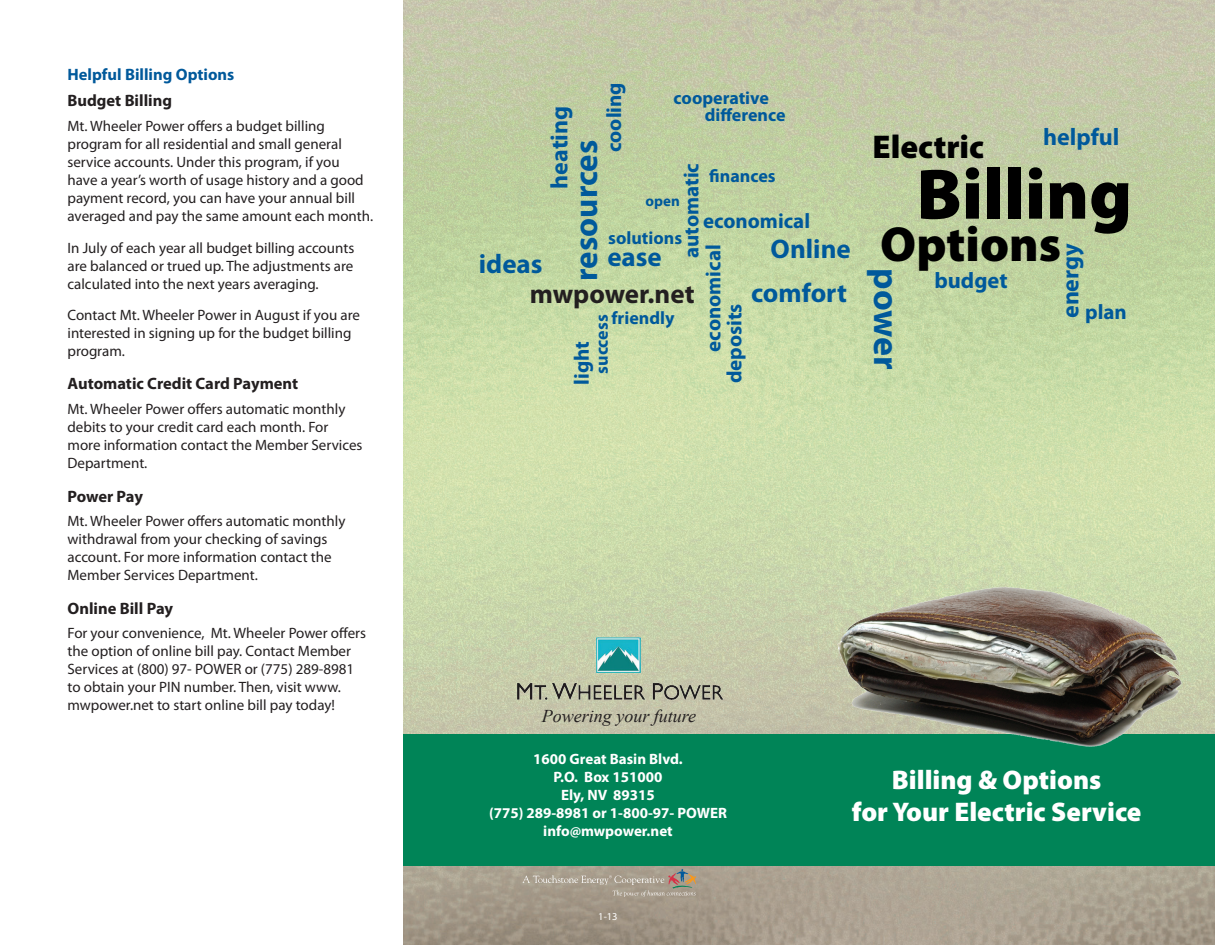
<style>
.page{position:relative;width:1215px;height:945px;background:#fff}
.page>*{position:absolute;margin:0;border:0;box-sizing:border-box;transform-origin:0 0}
.t1{font:900 72px "Myriad Pro";color:#000}
.t2{font:900 49.5px "Myriad Pro";color:#000}
.t3{font:700 36px "Myriad Pro";letter-spacing:-.005em;color:#00599b}
.t4{font:700 33px "Myriad Pro";color:#00599b}
.t5{font:900 33px "Myriad Pro";color:#000}
.t6{font:900 27px "Myriad Pro";color:#fff}
.t7{font:700 27px "Myriad Pro";color:#00599b}
.t8{font:700 27px "Myriad Pro";color:#231f20}
.t9{font:700 24px "Myriad Pro";color:#00599b}
.t10{font:700 22.5px "Myriad Pro";color:#00599b}
.t11{font:700 21px "Myriad Pro";color:#00599b}
.t12{font:700 18px "Myriad Pro";color:#00599b}
.t13{font:italic 18px "Times New Roman";color:#231f20}
.t14{font:700 16.5px "Myriad Pro";color:#231f20}
.t15{font:700 16.5px "Myriad Pro";color:#00599b}
.t16{font:15px/18px "Myriad Pro";color:#231f20}
.t17{font:700 15px/18px "Myriad Pro";color:#fff;text-align:center}
.t18{font:700 15px "Myriad Pro";color:#00599b}
.t19{font:10.5px "Myriad Pro";color:#fff}
</style>
<div class="page">
<img style="left:403px;top:1px;width:812px;height:944px">
<img style="left:512px;top:634px;width:216px;height:71px">
<div style="left:403px;top:734px;width:812px;height:131px;background:#008457"></div>
<img style="left:824px;top:525px;width:383px;height:222px">
<svg style="left:522px;top:869px;width:174px;height:28px;background:#aa9f90"></svg>
<p class="t15" style="left:68px;top:64px;width:168px">Helpful Billing Options</p>
<p class="t14" style="left:68px;top:90px;width:106px">Budget Billing</p>
<p class="t16" style="left:68px;top:117px;width:307px">Mt. Wheeler Power offers a budget billing program for all residential and small general service accounts. Under this program, if you have a year’s worth of usage history and a good payment record, you can have your annual bill averaged and pay the same amount each month.</p>
<p class="t16" style="left:68px;top:238px;width:288px;text-align:justify">In July of each year all budget billing accounts are balanced or trued up. The adjustments are calculated into the next years averaging.</p>
<p class="t16" style="left:68px;top:306px;width:294px">Contact Mt. Wheeler Power in August if you are interested in signing up for the budget billing program.</p>
<p class="t14" style="left:68px;top:373px;width:232px">Automatic Credit Card Payment</p>
<p class="t16" style="left:68px;top:400px;width:297px">Mt. Wheeler Power offers automatic monthly debits to your credit card each month. For more information contact the Member Services Department.</p>
<p class="t14" style="left:68px;top:485px;width:77px">Power Pay</p>
<p class="t16" style="left:68px;top:512px;width:279px">Mt. Wheeler Power offers automatic monthly withdrawal from your checking of savings account. For more information contact the Member Services Department.</p>
<p class="t14" style="left:68px;top:597px;width:107px">Online Bill Pay</p>
<p class="t16" style="left:68px;top:624px;width:300px">For your convenience, Mt. Wheeler Power offers the option of online bill pay. Contact Member Services at (800) 97- POWER or (775) 289-8981 to obtain your PIN number. Then, visit www. mwpower.net to start online bill pay today!</p>
<p class="t11" style="left:601px;top:152px;width:71px;rotate:-90deg">cooling</p>
<p class="t12" style="left:674px;top:87px;width:97px">cooperative</p>
<p class="t9" style="left:544px;top:189px;width:84px;rotate:-90deg">heating</p>
<p class="t12" style="left:705px;top:103px;width:82px">difference</p>
<p class="t9" style="left:1043px;top:121px;width:78px">helpful</p>
<p class="t5" style="left:872px;top:125px;width:113px">Electric</p>
<p class="t1" style="left:917px;top:146px;width:217px">Billing</p>
<p class="t4" style="left:565px;top:281px;width:142px;rotate:-90deg">resources</p>
<p class="t11" style="left:678px;top:258px;width:96px;rotate:-90deg">automatic</p>
<p class="t12" style="left:709px;top:164px;width:68px">finances</p>
<p class="t18" style="left:645px;top:191px;width:36px">open</p>
<p class="t12" style="left:608px;top:227px;width:75px">solutions</p>
<p class="t11" style="left:703px;top:207px;width:109px">economical</p>
<p class="t11" style="left:700px;top:352px;width:109px;rotate:-90deg">economical</p>
<p class="t7" style="left:771px;top:231px;width:82px">Online</p>
<p class="t2" style="left:880px;top:211px;width:183px">Options</p>
<p class="t9" style="left:1055px;top:318px;width:76px;rotate:-90deg">energy</p>
<p class="t7" style="left:607px;top:239px;width:56px">ease</p>
<p class="t7" style="left:479px;top:247px;width:65px">ideas</p>
<p class="t3" style="left:910px;top:268px;width:103px;rotate:90deg">power</p>
<p class="t8" style="left:530px;top:276px;width:166px">mwpower.net</p>
<p class="t7" style="left:751px;top:275px;width:97px">comfort</p>
<p class="t10" style="left:934px;top:266px;width:75px">budget</p>
<p class="t12" style="left:590px;top:374px;width:61px;rotate:-90deg">success</p>
<p class="t11" style="left:1085px;top:298px;width:43px">plan</p>
<p class="t11" style="left:721px;top:383px;width:82px;rotate:-90deg">deposits</p>
<p class="t12" style="left:611px;top:306px;width:65px">friendly</p>
<p class="t11" style="left:568px;top:385px;width:45px;rotate:-90deg">light</p>
<p class="t13" style="left:542px;top:704px;width:156px">Powering your future</p>
<p class="t17" style="left:533px;top:750px;width:151px">1600 Great Basin Blvd.</p>
<p class="t17" style="left:554px;top:768px;width:110px">P.O. Box 151000</p>
<p class="t17" style="left:561px;top:786px;width:95px">Ely, NV 89315</p>
<p class="t17" style="left:489px;top:804px;width:240px">(775) 289-8981 or 1-800-97- POWER info@mwpower.net</p>
<p class="t19" style="left:598px;top:910px;width:21px">1-13</p>
<p class="t6" style="left:892px;top:761px;width:211px">Billing &amp; Options</p>
<p class="t6" style="left:852px;top:794px;width:291px">for Your Electric Service</p>
</div>
